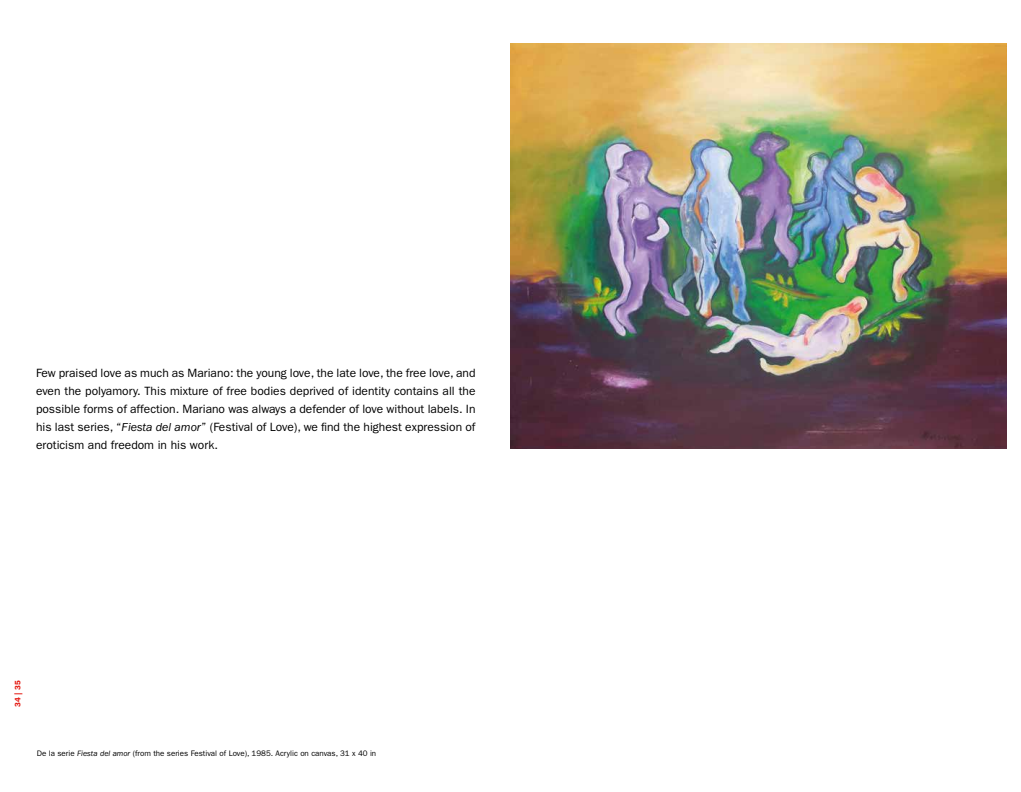
<style>
.page{position:relative;width:1021px;height:792px;background:#fff}
.page>*{position:absolute;margin:0;border:0;box-sizing:border-box;transform-origin:0 0}
.t1{font:12px/18px "ITC Franklin Gothic Std";color:#000;text-align:justify}
.t2{font:8px "ITC Franklin Gothic Std";color:#000}
.t3{font:600 8px "ITC Franklin Gothic Std";color:#e41b13}
.s1{font-style:italic}
</style>
<div class="page">
<img style="left:511px;top:43px;width:495px;height:406px">
<p class="t1" style="left:36px;top:364px;width:441px">Few praised love as much as Mariano: the young love, the late love, the free love, and even the polyamory. This mixture of free bodies deprived of identity contains all the possible forms of affection. Mariano was always a defender of love without labels. In his last series, “<span class="s1">Fiesta del amor</span>” (Festival of Love), we find the highest expression of eroticism and freedom in his work.</p>
<p class="t3" style="left:13px;top:707px;width:28px;rotate:-90deg">34 | 35</p>
<p class="t2" style="left:37px;top:749px;width:341px">De la serie <span class="s1">Fiesta del amor</span> (from the series Festival of Love), 1985. Acrylic on canvas, 31 x 40 in</p>
</div>
